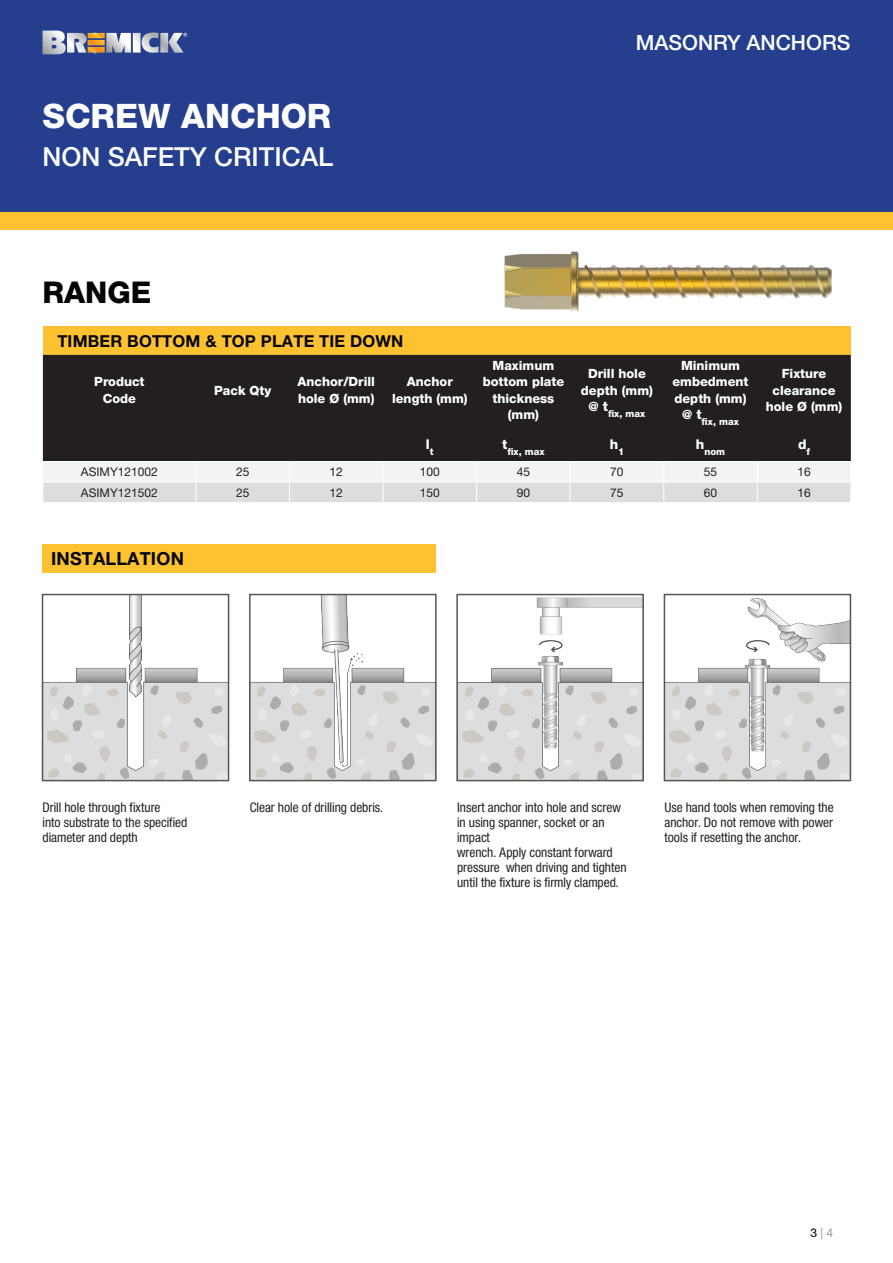
<style>
.page{position:relative;width:893px;height:1263px;background:#fff}
.page>*{position:absolute;margin:0;border:0;box-sizing:border-box;transform-origin:0 0}
.Heading_First_Line{font:800 33.75px "Helvetica Neue LT Std";color:#fff}
.Heading_First_Line-2{font:800 30px "Helvetica Neue LT Std";color:#040503}
._2nd_Sub-heading{font:500 26.25px "Helvetica Neue LT Std";color:#fff}
.t1{font:500 21px "Helvetica Neue LT Std";color:#fff}
.Subheading{font:700 18px "Helvetica Neue LT Pro";letter-spacing:.01em;color:#040503}
.Subheading-2{font:700 16.5px "Helvetica Neue LT Pro";letter-spacing:.01em;color:#040503}
.INSTRUCTIONS{font:13.5px/15px "Neue Helvetica Condensed BQ";color:#231f20}
.t2{font:800 13.5px "Helvetica Neue LT Std";color:#fff}
.t3{font:800 12.75px/16.5px "Helvetica Neue LT Std";color:#fff;text-align:center}
.COPY{font:12px "Helvetica Neue LT Std";color:#231f20}
.t4{font:800 9.6px "Helvetica Neue LT Std";color:#fff}
</style>
<div class="page">
<div style="left:0;top:0;width:893px;height:213px;background:#253f8e"></div>
<div style="left:0;top:213px;width:893px;height:17px;background:#fec231"></div>
<svg style="left:43px;top:30px;width:144px;height:25px"></svg>
<div style="left:43px;top:544px;width:393px;height:28px;background:#fec231"></div>
<img style="left:45px;top:597px;width:181px;height:181px">
<img style="left:252px;top:597px;width:182px;height:181px">
<img style="left:459px;top:597px;width:182px;height:181px">
<img style="left:667px;top:598px;width:181px;height:180px">
<div style="left:43px;top:327px;width:808px;height:28px;background:#fec231"></div>
<div style="left:43px;top:355px;width:808px;height:106px;background:#231f20"></div>
<svg style="left:43px;top:461px;width:808px;height:41px"></svg>
<img style="left:504px;top:251px;width:328px;height:61px">
<p class="Heading_First_Line" style="left:43px;top:96px;width:290px">SCREW ANCHOR</p>
<p class="_2nd_Sub-heading" style="left:43px;top:141px;width:292px">NON SAFETY CRITICAL</p>
<p class="t1" style="left:636px;top:30px;width:216px">MASONRY ANCHORS</p>
<p class="Heading_First_Line-2" style="left:43px;top:275px;width:110px">RANGE</p>
<p class="Subheading-2" style="left:57px;top:331px;width:348px">TIMBER BOTTOM &amp; TOP PLATE TIE DOWN</p>
<p class="t3" style="left:94px;top:374px;width:52px">Product<br>Code</p>
<p class="t3" style="left:214px;top:382px;width:59px">Pack Qty</p>
<p class="t3" style="left:298px;top:374px;width:79px;text-align:left">Anchor/Drill hole Ø (mm)</p>
<p class="t3" style="left:392px;top:374px;width:77px">Anchor length (mm)</p>
<p class="t3" style="left:483px;top:357px;width:83px">Maximum bottom plate thickness (mm)</p>
<p class="t3" style="left:581px;top:365px;width:74px">Drill hole depth (mm)</p>
<p class="t4" style="left:589px;top:408px;width:58px"><sup>@</sup> <sup>t</sup>fix, max</p>
<p class="t3" style="left:672px;top:357px;width:78px">Minimum embedment depth (mm)</p>
<p class="t4" style="left:682px;top:416px;width:58px"><sup>@</sup> <sup>t</sup>fix, max</p>
<p class="t3" style="left:766px;top:365px;width:78px">Fixture clearance hole Ø (mm)</p>
<p class="t2" style="left:426px;top:436px;width:9px">l<sub>t</sub></p>
<p class="t4" style="left:502px;top:446px;width:44px"><sup>t</sup>fix, max</p>
<p class="t2" style="left:610px;top:436px;width:16px">h<sub>1</sub></p>
<p class="t4" style="left:696px;top:446px;width:31px"><sup>h</sup>nom</p>
<p class="t2" style="left:798px;top:436px;width:14px">d<sub>f</sub></p>
<p class="COPY" style="left:81px;top:465px;width:78px">ASIMY121002</p>
<p class="COPY" style="left:236px;top:465px;width:15px">25</p>
<p class="COPY" style="left:330px;top:465px;width:15px">12</p>
<p class="COPY" style="left:420px;top:465px;width:22px">100</p>
<p class="COPY" style="left:517px;top:465px;width:15px">45</p>
<p class="COPY" style="left:610px;top:465px;width:15px">70</p>
<p class="COPY" style="left:704px;top:465px;width:15px">55</p>
<p class="COPY" style="left:797px;top:465px;width:15px">16</p>
<p class="COPY" style="left:81px;top:485px;width:78px">ASIMY121502</p>
<p class="COPY" style="left:236px;top:485px;width:15px">25</p>
<p class="COPY" style="left:330px;top:485px;width:15px">12</p>
<p class="COPY" style="left:420px;top:485px;width:22px">150</p>
<p class="COPY" style="left:517px;top:485px;width:15px">90</p>
<p class="COPY" style="left:610px;top:485px;width:15px">75</p>
<p class="COPY" style="left:704px;top:485px;width:15px">60</p>
<p class="COPY" style="left:797px;top:485px;width:15px">16</p>
<p class="Subheading" style="left:51px;top:547px;width:134px">INSTALLATION</p>
<p class="INSTRUCTIONS" style="left:43px;top:800px;width:146px">Drill hole through fixture<br>into substrate to the specified diameter and depth</p>
<p class="INSTRUCTIONS" style="left:250px;top:800px;width:135px">Clear hole of drilling debris.</p>
<p class="INSTRUCTIONS" style="left:457px;top:800px;width:171px">Insert anchor into hole and screw in using spanner, socket or an impact<br>wrench. Apply constant forward pressure when driving and tighten until the fixture is firmly clamped.</p>
<p class="INSTRUCTIONS" style="left:664px;top:800px;width:171px;text-align:justify">Use hand tools when removing the anchor. Do not remove with power tools if resetting the anchor.</p>
<p class="COPY" style="left:810px;top:1226px;width:24px">3 | 4</p>
</div>
